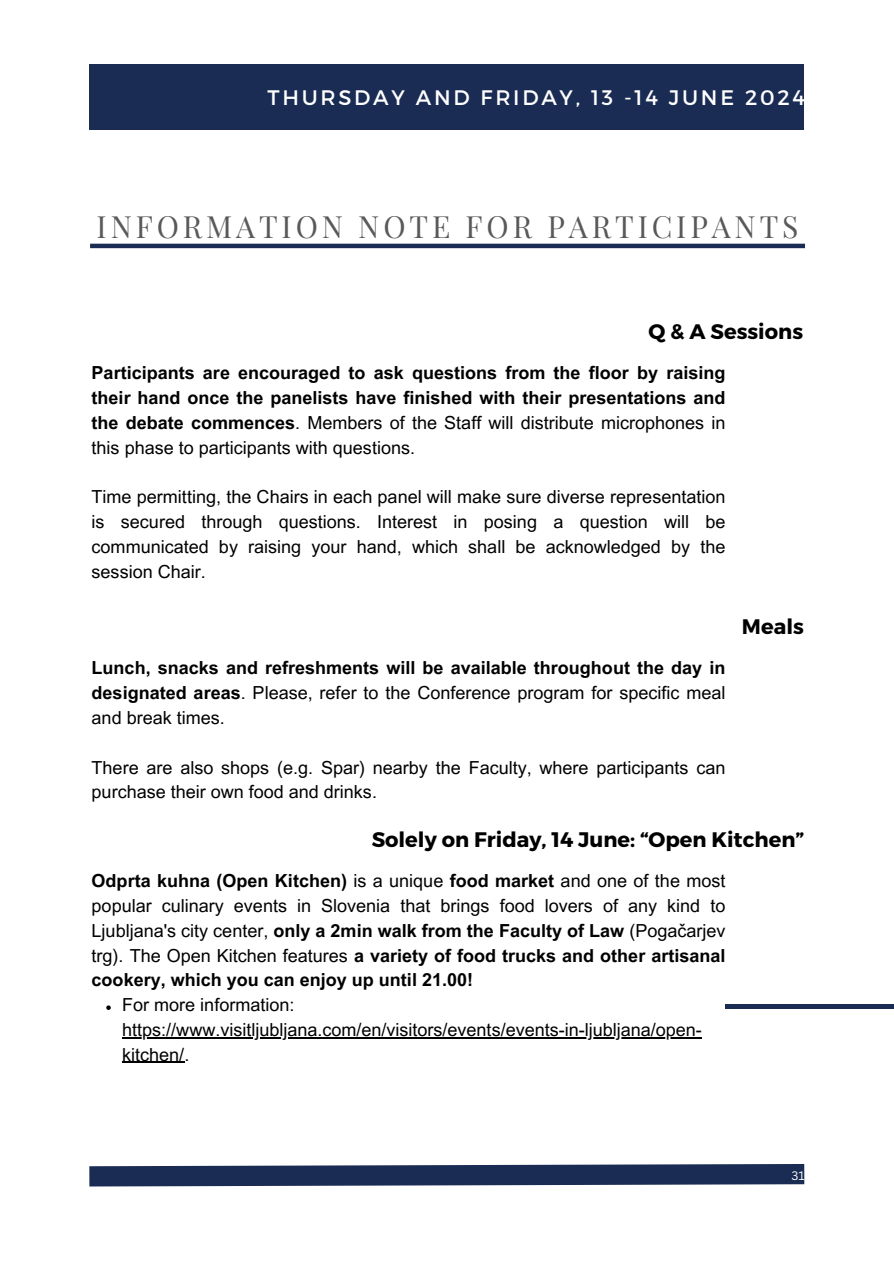
<style>
.page{position:relative;width:894px;height:1264px;background:#fff}
.page>*{position:absolute;margin:0;border:0;box-sizing:border-box;transform-origin:0 0}
.t1{font:30px "Playfair Display";letter-spacing:.13em;color:#59595b}
.t2{font:700 21px "Montserrat";color:#000}
.t3{font:21px "Montserrat";letter-spacing:.13em;color:#fff}
.t4{font:18px/24.8px "Arial MT Pro";color:#000;text-align:justify}
.t5{font:700 18px/24.8px "Arial MT Pro";color:#000;text-align:justify}
.t6{font:12px "Canva Sans";color:#fff}
.s1{font-weight:400}
.s2{font-weight:700}
</style>
<div class="page">
<div style="left:89px;top:64px;width:715px;height:66px;background:#1a2c54"></div>
<hr style="left:725px;top:1004px;width:168px;height:4px;background:#1a2c54">
<hr style="left:90px;top:244px;width:714px;height:4px;background:#1a2c54">
<svg style="left:89px;top:1164px;width:716px;height:23px"></svg>
<svg style="left:106px;top:1005px;width:5px;height:4px"></svg>
<hr style="left:122px;top:1036px;width:579px;height:2px;background:#000">
<hr style="left:122px;top:1061px;width:62px;height:1px;background:#000">
<p class="t3" style="left:267px;top:83px;width:539px">THURSDAY AND FRIDAY, 13 -14 JUNE 2024</p>
<h2 class="t1" style="left:97px;top:205px;width:703px">INFORMATION NOTE FOR PARTICIPANTS</h2>
<p class="t2" style="left:648px;top:318px;width:156px">Q &amp; A Sessions</p>
<p class="t5" style="left:92px;top:363px;width:635px">Participants are encouraged to ask questions from the floor by raising their hand once the panelists have finished with their presentations and the debate commences<span class="s1">. Members of the Staff will distribute microphones in this phase to participants with questions.</span></p>
<p class="t4" style="left:92px;top:487px;width:635px">Time permitting, the Chairs in each panel will make sure diverse representation is secured through questions. Interest in posing a question will be communicated by raising your hand, which shall be acknowledged by the session Chair.</p>
<p class="t5" style="left:92px;top:658px;width:635px">Lunch, snacks and refreshments will be available throughout the day in designated areas<span class="s1">. Please, refer to the Conference program for specific meal and break times.</span></p>
<p class="t4" style="left:92px;top:757px;width:635px">There are also shops (e.g. Spar) nearby the Faculty, where participants can purchase their own food and drinks.</p>
<p class="t2" style="left:741px;top:613px;width:63px">Meals</p>
<p class="t2" style="left:371px;top:826px;width:434px">Solely on Friday, 14 June: “Open Kitchen”</p>
<p class="t4" style="left:92px;top:870px;width:635px"><span class="s2">Odprta kuhna (Open Kitchen)</span> is a unique <span class="s2">food market</span> and one of the most popular culinary events in Slovenia that brings food lovers of any kind to Ljubljana's city center, <span class="s2">only a 2min walk from the Faculty of Law</span> (Pogačarjev trg). The Open Kitchen features <span class="s2">a variety of food trucks and other artisanal cookery, which you can enjoy up until 21.00!</span></p>
<p class="t4" style="left:122px;top:994px;width:174px">For more information:</p>
<p class="t4" style="left:122px;top:1019px;width:581px">https://www.visitljubljana.com/en/visitors/events/events-in-ljubljana/open&shy;kitchen/.</p>
<h1 class="t6" style="left:791px;top:1167px;width:15px">31</h1>
</div>
